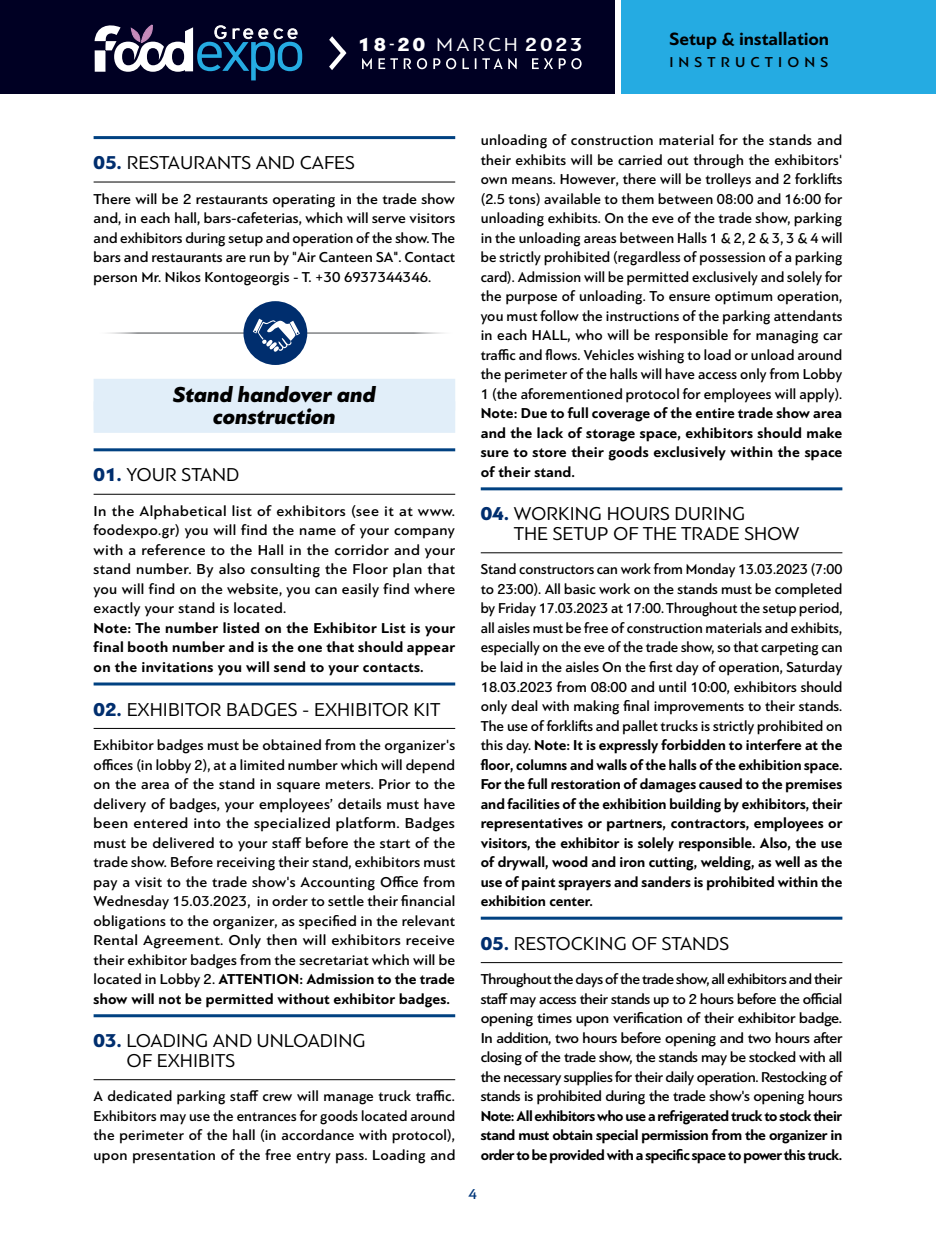
<style>
.page{position:relative;width:936px;height:1234px;background:#fff}
.page>*{position:absolute;margin:0;border:0;box-sizing:border-box;transform-origin:0 0}
.t1{font:italic 900 22.5px/22.5px "PF Bague Sans Pro";color:#000;text-align:center}
.t2{font:19.65px "PF Bague Sans Pro";letter-spacing:.15em;color:#fff;scale:1.06 1}
.t3{font:19.5px/19.5px "PF Bague Sans Pro";color:#000}
.t4{font:700 18.45px "PF Bague Sans Pro";color:#000}
.t5{font:500 15px/19.5px "PF Bague Sans Pro";letter-spacing:.01em;color:#000;text-align:justify}
.t6{font:500 15px/19.5px "PF Bague Sans Pro";letter-spacing:.01em;color:#000;text-align:justify;scale:.95 1}
.t7{font:700 15px/19.5px "PF Bague Sans Pro";letter-spacing:.01em;color:#000;text-align:justify}
.t8{font:500 15px "PF Bague Sans Pro";letter-spacing:.34em;color:#000}
.t9{font:500 15px "PF Bague Sans Pro";color:#00377b}
.s1{font-weight:900}
.s2{font-weight:900;font-size:14.1px}
.s3{font-weight:700}
.s4{font-weight:900;color:#002e6e}
</style>
<div class="page">
<div style="left:621px;top:0;width:314px;height:94px;background:#25abe2"></div>
<div style="left:0;top:0;width:614px;height:94px;background:#000023"></div>
<svg style="left:95px;top:24px;width:207px;height:56px"></svg>
<hr style="left:94px;top:136px;width:361px;height:3px;background:#004181">
<hr style="left:94px;top:182px;width:361px;height:1px;background:#000">
<div style="left:94px;top:379px;width:361px;height:31px;background:#e1eef9"></div>
<div style="left:94px;top:401px;width:361px;height:32px;background:#e1eef9"></div>
<hr style="left:94px;top:448px;width:361px;height:3px;background:#004181">
<hr style="left:94px;top:494px;width:361px;height:1px;background:#000">
<hr style="left:94px;top:682px;width:361px;height:3px;background:#004181">
<hr style="left:94px;top:728px;width:361px;height:1px;background:#000">
<hr style="left:94px;top:1013px;width:361px;height:3px;background:#004181">
<hr style="left:94px;top:1079px;width:361px;height:1px;background:#000">
<hr style="left:480px;top:487px;width:362px;height:3px;background:#004181">
<hr style="left:480px;top:552px;width:362px;height:1px;background:#000">
<hr style="left:480px;top:916px;width:362px;height:3px;background:#004181">
<hr style="left:480px;top:962px;width:362px;height:1px;background:#000">
<hr style="left:95px;top:332px;width:361px;height:2px;background:#808285">
<div style="left:243px;top:301px;width:64px;height:64px;background:#002e6e;border-radius:50%"></div>
<svg style="left:253px;top:318px;width:47px;height:34px"></svg>
<svg style="left:329px;top:36px;width:18px;height:34px"></svg>
<svg style="left:362px;top:58px;width:219px;height:11px"></svg>
<h2 class="t2" style="left:358px;top:33px;width:213px"><span class="s1">18</span><span class="s2">-</span><span class="s1">20</span> MARCH <span class="s3">2023</span></h2>
<p class="t4" style="left:669px;top:28px;width:161px">Setup &amp; installation</p>
<p class="t8" style="left:669px;top:54px;width:160px">INSTRUCTIONS</p>
<h3 class="t3" style="left:94px;top:153px;width:263px"><span class="s4">05.</span> RESTAURANTS AND CAFES</h3>
<p class="t5" style="left:94px;top:189px;width:363px">There will be 2 restaurants operating in the trade show and, in each hall, bars-cafeterias, which will serve visitors and exhibitors during setup and operation of the show. The bars and restaurants are run by "Air Canteen SA". Contact person Mr. Nikos Kontogeorgis - T. +30 6937344346.</p>
<h1 class="t1" style="left:173px;top:383px;width:204px">Stand handover and construction</h1>
<h3 class="t3" style="left:94px;top:465px;width:147px"><span class="s4">01.</span> YOUR STAND</h3>
<p class="t5" style="left:94px;top:501px;width:363px">In the Alphabetical list of exhibitors (see it at www. foodexpo.gr) you will find the name of your company with a reference to the Hall in the corridor and your stand number. By also consulting the Floor plan that you will find on the website, you can easily find where exactly your stand is located.</p>
<p class="t7" style="left:94px;top:618px;width:363px">Note: The number listed on the Exhibitor List is your final booth number and is the one that should appear on the invitations you will send to your contacts.</p>
<h3 class="t3" style="left:94px;top:699px;width:348px"><span class="s4">02.</span> EXHIBITOR BADGES - EXHIBITOR KIT</h3>
<p class="t5" style="left:94px;top:735px;width:363px">Exhibitor badges must be obtained from the organizer's offices (in lobby 2), at a limited number which will depend on the area of the stand in square meters. Prior to the delivery of badges, your employees’ details must have been entered into the specialized platform. Badges must be delivered to your staff before the start of the trade show. Before receiving their stand, exhibitors must pay a visit to the trade show's Accounting Office from Wednesday 15.03.2023, in order to settle their financial obligations to the organizer, as specified in the relevant Rental Agreement. Only then will exhibitors receive their exhibitor badges from the secretariat which will be located in Lobby 2. <span class="s3">ATTENTION: Admission to the trade show will not be permitted without exhibitor badges.</span></p>
<h3 class="t3" style="left:127px;top:1030px;width:240px;text-indent:-33px"><span class="s4">03.</span> LOADING AND UNLOADING<br>OF EXHIBITS</h3>
<p class="t5" style="left:94px;top:1086px;width:363px">A dedicated parking staff crew will manage truck traffic.<br>Exhibitors may use the entrances for goods located around the perimeter of the hall (in accordance with protocol), upon presentation of the free entry pass. Loading and</p>
<p class="t5" style="left:480px;top:130px;width:363px">unloading of construction material for the stands and their exhibits will be carried out through the exhibitors' own means. However, there will be trolleys and 2 forklifts (2.5 tons) available to them between 08:00 and 16:00 for unloading exhibits. On the eve of the trade show, parking in the unloading areas between Halls 1 &amp; 2, 2 &amp; 3, 3 &amp; 4 will be strictly prohibited (regardless of possession of a parking card). Admission will be permitted exclusively and solely for the purpose of unloading. To ensure optimum operation, you must follow the instructions of the parking attendants in each HALL, who will be responsible for managing car traffic and flows. Vehicles wishing to load or unload around the perimeter of the halls will have access only from Lobby 1 (the aforementioned protocol for employees will apply).</p>
<p class="t7" style="left:480px;top:404px;width:363px">Note: Due to full coverage of the entire trade show area and the lack of storage space, exhibitors should make sure to store their goods exclusively within the space of their stand.</p>
<h3 class="t3" style="left:513px;top:504px;width:287px;text-indent:-33px"><span class="s4">04.</span> WORKING HOURS DURING<br>THE SETUP OF THE TRADE SHOW</h3>
<p class="t6" style="left:480px;top:559px;width:382px">Stand constructors can work from Monday 13.03.2023 (7:00 to 23:00). All basic work on the stands must be completed by Friday 17.03.2023 at 17:00. Throughout the setup period, all aisles must be free of construction materials and exhibits, especially on the eve of the trade show, so that carpeting can be laid in the aisles On the first day of operation, Saturday 18.03.2023 from 08:00 and until 10:00, exhibitors should only deal with making final improvements to their stands.<br>The use of forklifts and pallet trucks is strictly prohibited on this day. <span class="s3">Note: It is expressly forbidden to interfere at the floor, columns and walls of the halls of the exhibition space.<br>For the full restoration of damages caused to the premises and facilities of the exhibition building by exhibitors, their representatives or partners, contractors, employees or visitors, the exhibitor is solely responsible. Also, the use of drywall, wood and iron cutting, welding, as well as the use of paint sprayers and sanders is prohibited within the exhibition center.</span></p>
<h3 class="t3" style="left:480px;top:933px;width:250px"><span class="s4">05.</span> RESTOCKING OF STANDS</h3>
<p class="t5" style="left:480px;top:969px;width:363px">Throughout the days of the trade show, all exhibitors and their staff may access their stands up to 2 hours before the official opening times upon verification of their exhibitor badge.<br>In addition, two hours before opening and two hours after closing of the trade show, the stands may be stocked with all the necessary supplies for their daily operation. Restocking of stands is prohibited during the trade show's opening hours</p>
<p class="t7" style="left:480px;top:1106px;width:363px">Note: All exhibitors who use a refrigerated truck to stock their stand must obtain special permission from the organizer in order to be provided with a specific space to power this truck.</p>
<p class="t9" style="left:468px;top:1184px;width:10px">4</p>
</div>
